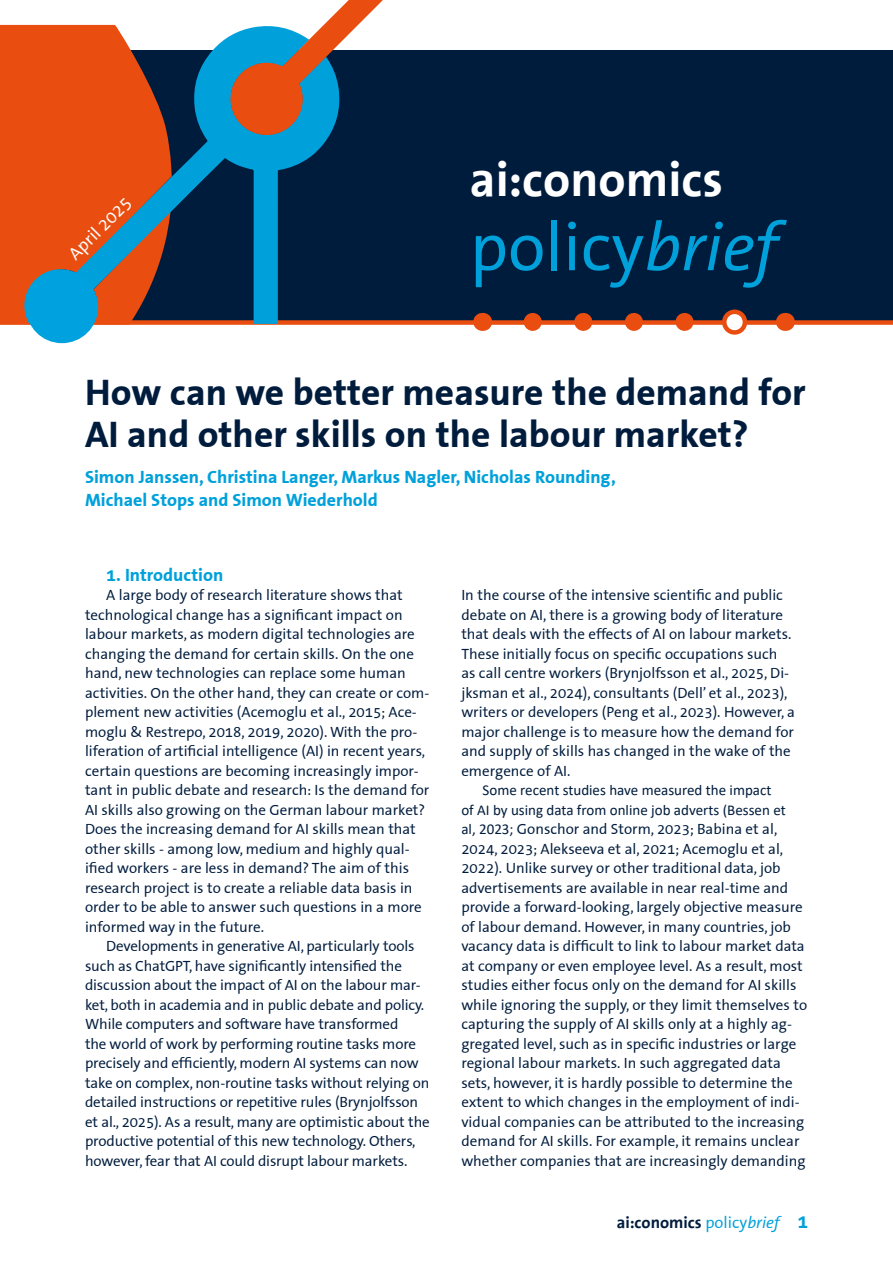
<style>
.page{position:relative;width:893px;height:1263px;background:#fff}
.page>*{position:absolute;margin:0;border:0;box-sizing:border-box;transform-origin:0 0}
.t1{font:68.55px "The Sans Correspondence";color:#00a1db}
.t2{font:700 49.2px "The Sans";color:#fff}
.t3{font:700 37.5px/42px "The Sans Correspondence";color:#001c3d}
.t4{font:700 18px/22.5px "The Sans Correspondence";color:#00a1db}
.t5{font:18px "The Sans Correspondence";color:#fff}
.t6{font:700 16.5px "The Sans";color:#001c3d}
.t7{font:15px/19.5px "The Sans Correspondence";color:#001c3d}
.t8{font:15px/19.5px "Calibri";color:#001c3d;text-align:center}
.s1{font-style:italic}
.s2{font-family:"Calibri"}
.s3{font-family:"The Sans Correspondence";font-weight:400;color:#00a1db}
.s4{font-family:"The Sans Correspondence";font-weight:400;font-style:italic;color:#00a1db}
.s5{font-family:"The Sans Correspondence";font-size:19.5px;color:#00a1db}
</style>
<div class="page">
<div style="left:0;top:50px;width:893px;height:271px;background:#001c3d"></div>
<svg style="left:533px;top:313px;width:214px;height:18px"></svg>
<svg style="left:482px;top:313px;width:1px;height:18px"></svg>
<svg style="left:785px;top:313px;width:1px;height:18px"></svg>
<div style="left:0;top:320px;width:893px;height:5px;background:#e94e10"></div>
<svg style="left:724px;top:312px;width:21px;height:20px"></svg>
<div style="left:722px;top:310px;width:25px;height:25px;border:4px solid #e94e10;border-radius:50%"></div>
<div style="left:0;top:25px;width:172px;height:300px;background:#e94e10"></div>
<svg style="left:17px;top:24px;width:325px;height:300px"></svg>
<svg style="left:228px;top:0;width:155px;height:138px"></svg>
<div style="left:26px;top:271px;width:72px;height:72px;background:#00a1df;border-radius:50%"></div>
<p class="t5" style="left:65px;top:250px;width:82px;rotate:-45deg">April 2025</p>
<h2 class="t2" style="left:470px;top:138px;width:255px">ai:conomics</h2>
<h1 class="t1" style="left:470px;top:210px;width:310px">policy<span class="s1">brief</span></h1>
<h3 class="t3" style="left:85px;top:372px;width:722px">How can we better measure the demand for<br>AI and other skills on the labour market?</h3>
<p class="t4" style="left:85px;top:466px;width:532px">Simon Janssen, Christina Langer, Markus Nagler, Nicholas Rounding,<br>Michael Stops and Simon Wiederhold</p>
<p class="t4" style="left:106px;top:564px;width:119px">1. Introduction</p>
<p class="t7" style="left:85px;top:586px;width:346px;text-indent:21px">A large body of research literature shows that technological change has a significant impact on labour markets, as modern digital technologies are changing the demand for certain skills. On the one hand, new technologies can replace some human activities. On the other hand, they can create or com&shy;plement new activities (Acemoglu et al., 2015; Ace&shy;moglu &amp; Restrepo, 2018, 2019, 2020). With the pro&shy;liferation of artificial intelligence (AI) in recent years, certain questions are becoming increasingly impor&shy;tant in public debate and research: Is the demand for AI skills also growing on the German labour market?<br>Does the increasing demand for AI skills mean that other skills - among low, medium and highly qual&shy;ified workers - are less in demand? The aim of this research project is to create a reliable data basis in order to be able to answer such questions in a more informed way in the future.</p>
<p class="t7" style="left:85px;top:937px;width:346px;text-indent:21px">Developments in generative AI, particularly tools such as ChatGPT, have significantly intensified the discussion about the impact of AI on the labour mar&shy;ket, both in academia and in public debate and policy.<br>While computers and software have transformed<br>the world of work by performing routine tasks more precisely and efficiently, modern AI systems can now take on complex, non-routine tasks without relying on detailed instructions or repetitive rules (Brynjolfsson et al., 2025). As a result, many are optimistic about the productive potential of this new technology. Others, however, fear that AI could disrupt labour markets.</p>
<p class="t7" style="left:461px;top:586px;width:335px">In the course of the intensive scientific and public debate on AI, there is a growing body of literature that deals with the effects of AI on labour markets.<br>These initially focus on specific occupations such as call centre workers (Brynjolfsson et al., 2025, Di&shy;jksman et al., 2024), consultants (Dell’ et al., 2023), writers or developers (Peng et al., 2023). However, a major challenge is to measure how the demand for and supply of skills has changed in the wake of the emergence of AI.</p>
<p class="t8" style="left:461px;top:780px;width:326px">Some recent studies have measured the impact<br>of AI by using data from online job adverts (Bessen et</p>
<p class="t7" style="left:461px;top:820px;width:347px"><span class="s2">al, 2023;</span> Gonschor and Storm, 2023; Babina et al, 2024, 2023; Alekseeva et al, 2021; Acemoglu et al, 2022). Unlike survey or other traditional data, job advertisements are available in near real-time and provide a forward-looking, largely objective measure of labour demand. However, in many countries, job vacancy data is difficult to link to labour market data at company or even employee level. As a result, most studies either focus only on the demand for AI skills while ignoring the supply, or they limit themselves to capturing the supply of AI skills only at a highly ag&shy;gregated level, such as in specific industries or large regional labour markets. In such aggregated data sets, however, it is hardly possible to determine the extent to which changes in the employment of indi&shy;vidual companies can be attributed to the increasing demand for AI skills. For example, it remains unclear whether companies that are increasingly demanding</p>
<p class="t6" style="left:617px;top:1208px;width:193px">ai:conomics <span class="s3">policy</span><span class="s4">brief</span> <span class="s5">1</span></p>
</div>
